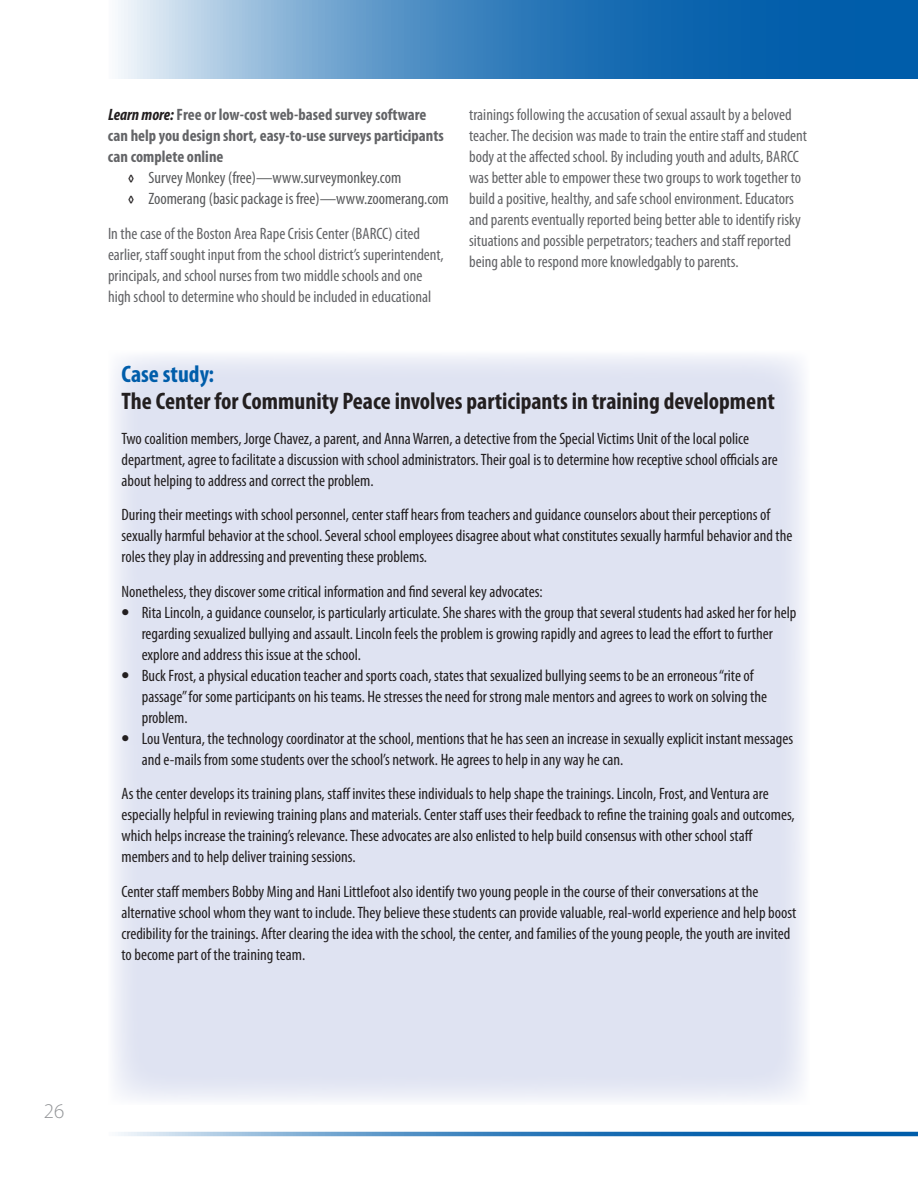
<style>
.page{position:relative;width:918px;height:1188px;background:#fff}
.page>*{position:absolute;margin:0;border:0;box-sizing:border-box;transform-origin:0 0}
.heading_3_CASE_STUDY{font:700 condensed 24px/27px "Myriad Pro";color:#231f20}
.t1{font:300 21px "Myriad Pro";color:#939598}
.CASE_STUDY_body{font:condensed 16.5px/21px "Myriad Pro";color:#231f20}
.CASE_STUDY_Bullets{font:condensed 16.5px/21px "Myriad Pro";color:#231f20}
.t2{font:condensed 16.5px/21px "Myriad Pro";color:#636467}
.t3{font:700 condensed 16.5px/21px "Myriad Pro";color:#636467}
.t4{font:condensed 16.5px "Myriad Pro";color:#58595b}
.s1{font-style:italic;color:#231f20}
.s2{font-weight:700;font-stretch:normal;font-size:10.5px;color:#231f20}
.s3{color:#005daa}
</style>
<div class="page">
<div style="left:108px;top:351px;width:702px;height:754px;background:#dfe3f2"></div>
<svg style="left:118px;top:0;width:799px;height:79px;background:#478ac1"></svg>
<svg style="left:118px;top:1132px;width:799px;height:4px;background:#478ac1"></svg>
<hr style="left:917px;top:0;width:1px;height:80px;background:#005daa">
<p class="t3" style="left:108px;top:105px;width:337px"><span class="s1">Learn more:</span> Free or low-cost web-based survey software can help you design short, easy-to-use surveys participants can complete online</p>
<p class="t4" style="left:128px;top:169px;width:275px"><span class="s2">◊</span> Survey Monkey (free)—www.surveymonkey.com</p>
<p class="t4" style="left:128px;top:190px;width:322px"><span class="s2">◊</span> Zoomerang (basic package is free)—www.zoomerang.com</p>
<p class="t2" style="left:108px;top:223px;width:337px">In the case of the Boston Area Rape Crisis Center (BARCC) cited earlier, staff sought input from the school district’s superintendent, principals, and school nurses from two middle schools and one high school to determine who should be included in educational</p>
<p class="t2" style="left:469px;top:105px;width:339px">trainings following the accusation of sexual assault by a beloved teacher. The decision was made to train the entire staff and student body at the affected school. By including youth and adults, BARCC was better able to empower these two groups to work together to build a positive, healthy, and safe school environment. Educators and parents eventually reported being better able to identify risky situations and possible perpetrators; teachers and staff reported being able to respond more knowledgably to parents.</p>
<p class="heading_3_CASE_STUDY" style="left:121px;top:361px;width:655px"><span class="s3">Case study:<br></span>The Center for Community Peace involves participants in training development</p>
<p class="CASE_STUDY_body" style="left:121px;top:428px;width:658px">Two coalition members, Jorge Chavez, a parent, and Anna Warren, a detective from the Special Victims Unit of the local police department, agree to facilitate a discussion with school administrators. Their goal is to determine how receptive school officials are about helping to address and correct the problem.</p>
<p class="CASE_STUDY_body" style="left:121px;top:505px;width:672px">During their meetings with school personnel, center staff hears from teachers and guidance counselors about their perceptions of sexually harmful behavior at the school. Several school employees disagree about what constitutes sexually harmful behavior and the roles they play in addressing and preventing these problems.</p>
<p class="CASE_STUDY_body" style="left:121px;top:581px;width:423px">Nonetheless, they discover some critical information and find several key advocates:</p>
<p class="CASE_STUDY_Bullets" style="left:142px;top:602px;width:656px">Rita Lincoln, a guidance counselor, is particularly articulate. She shares with the group that several students had asked her for help regarding sexualized bullying and assault. Lincoln feels the problem is growing rapidly and agrees to lead the effort to further explore and address this issue at the school.</p>
<p class="CASE_STUDY_Bullets" style="left:142px;top:665px;width:627px">Buck Frost, a physical education teacher and sports coach, states that sexualized bullying seems to be an erroneous “rite of passage” for some participants on his teams. He stresses the need for strong male mentors and agrees to work on solving the problem.</p>
<p class="CASE_STUDY_Bullets" style="left:142px;top:728px;width:653px">Lou Ventura, the technology coordinator at the school, mentions that he has seen an increase in sexually explicit instant messages and e-mails from some students over the school’s network. He agrees to help in any way he can.</p>
<p class="CASE_STUDY_body" style="left:122px;top:784px;width:675px">As the center develops its training plans, staff invites these individuals to help shape the trainings. Lincoln, Frost, and Ventura are especially helpful in reviewing training plans and materials. Center staff uses their feedback to refine the training goals and outcomes, which helps increase the training’s relevance. These advocates are also enlisted to help build consensus with other school staff members and to help deliver training sessions.</p>
<p class="CASE_STUDY_body" style="left:122px;top:881px;width:676px">Center staff members Bobby Ming and Hani Littlefoot also identify two young people in the course of their conversations at the alternative school whom they want to include. They believe these students can provide valuable, real-world experience and help boost credibility for the trainings. After clearing the idea with the school, the center, and families of the young people, the youth are invited to become part of the training team.</p>
<p class="t1" style="left:44px;top:1100px;width:22px">26</p>
</div>
